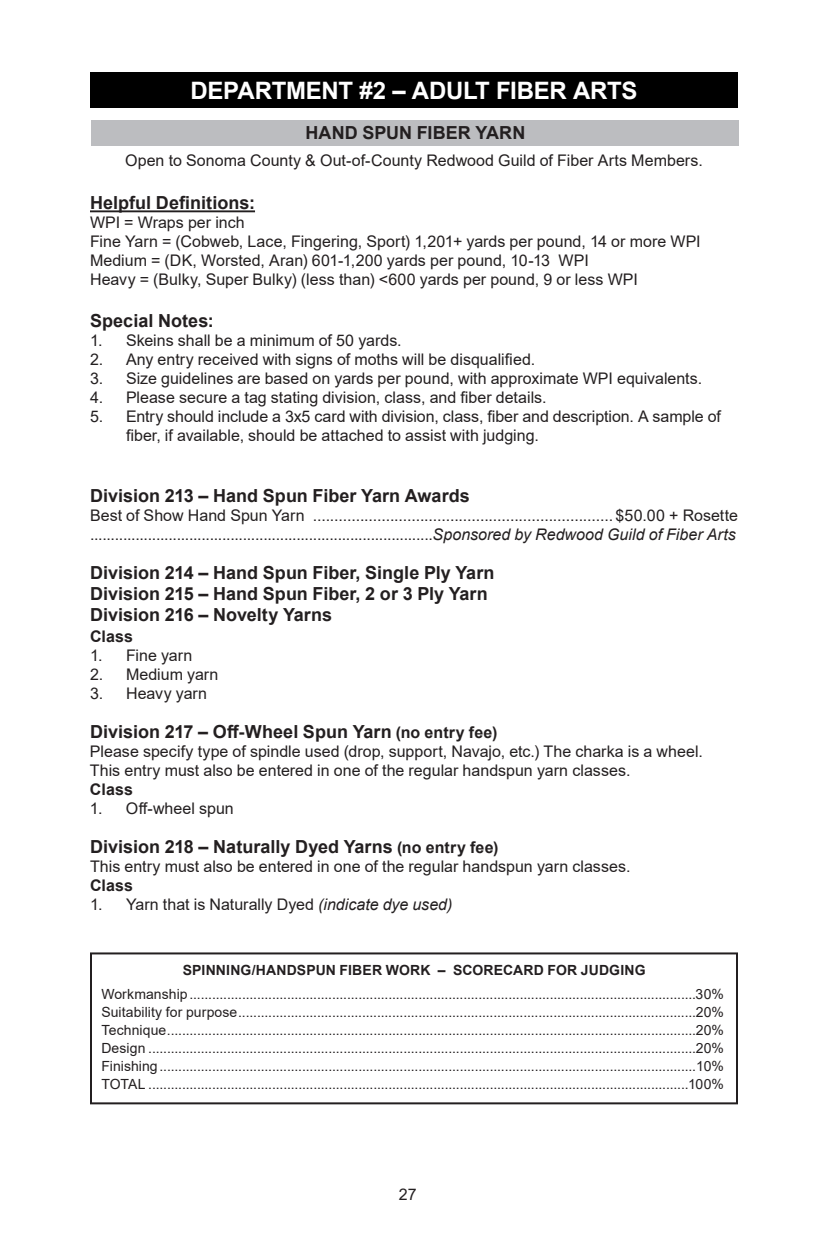
<style>
.page{position:relative;width:828px;height:1260px;background:#fff}
.page>*{position:absolute;margin:0;border:0;box-sizing:border-box;transform-origin:0 0}
.t1{font:700 24px "Arial";letter-spacing:-.015em;color:#fff}
.t2{font:700 18px/21px "Arial";color:#231f20}
.t3{font:16px/19px "Arial";color:#231f20}
.t4{font:700 16px "Arial";letter-spacing:.01em;color:#231f20}
.t5{font:14px/18px "Arial";letter-spacing:.005em;color:#231f20;text-align:justify}
.t6{font:700 14px "Arial";letter-spacing:.01em;color:#231f20}
.s1{font-style:italic}
.s2{font-size:16px}
</style>
<div class="page">
<div style="left:90px;top:72px;width:648px;height:36px;background:#000"></div>
<hr style="left:90px;top:210px;width:165px;height:2px;background:#231f20">
<div style="left:90px;top:952px;width:648px;height:152px;border:2px solid #231f20"></div>
<div style="left:91px;top:120px;width:648px;height:25px;background:#bcbdc0"></div>
<h1 class="t1" style="left:190px;top:74px;width:449px">DEPARTMENT #2 – ADULT FIBER ARTS</h1>
<p class="t2" style="left:306px;top:123px;width:221px">HAND SPUN FIBER YARN</p>
<p class="t3" style="left:125px;top:151px;width:579px">Open to Sonoma County &amp; Out-of-County Redwood Guild of Fiber Arts Members.</p>
<p class="t2" style="left:90px;top:193px;width:167px">Helpful Definitions:</p>
<p class="t3" style="left:90px;top:213px;width:612px">WPI = Wraps per inch<br>Fine Yarn = (Cobweb, Lace, Fingering, Sport) 1,201+ yards per pound, 14 or more WPI Medium = (DK, Worsted, Aran) 601-1,200 yards per pound, 10-13 WPI<br>Heavy = (Bulky, Super Bulky) (less than) &lt;600 yards per pound, 9 or less WPI</p>
<p class="t2" style="left:90px;top:311px;width:125px">Special Notes:</p>
<p class="t3" style="left:90px;top:331px;width:313px">1. Skeins shall be a minimum of 50 yards.</p>
<p class="t3" style="left:90px;top:350px;width:447px">2. Any entry received with signs of moths will be disqualified.</p>
<p class="t3" style="left:90px;top:369px;width:614px">3. Size guidelines are based on yards per pound, with approximate WPI equivalents.</p>
<p class="t3" style="left:90px;top:388px;width:458px">4. Please secure a tag stating division, class, and fiber details.</p>
<p class="t3" style="left:126px;top:407px;width:596px;text-indent:-36px">5. Entry should include a 3x5 card with division, class, fiber and description. A sample of fiber, if available, should be attached to assist with judging.</p>
<p class="t2" style="left:90px;top:486px;width:381px">Division 213 – Hand Spun Fiber Yarn Awards</p>
<p class="t3" style="left:90px;top:506px;width:650px">Best of Show Hand Spun Yarn ...................................................................... $50.00 + Rosette ...................................................................................<span class="s1">Sponsored by Redwood Guild of Fiber Arts</span></p>
<p class="t2" style="left:90px;top:563px;width:406px">Division 214 – Hand Spun Fiber, Single Ply Yarn<br>Division 215 – Hand Spun Fiber, 2 or 3 Ply Yarn<br>Division 216 – Novelty Yarns</p>
<p class="t4" style="left:90px;top:626px;width:45px">Class</p>
<p class="t3" style="left:90px;top:646px;width:104px">1. Fine yarn</p>
<p class="t3" style="left:90px;top:665px;width:130px">2. Medium yarn</p>
<p class="t3" style="left:90px;top:684px;width:119px">3. Heavy yarn</p>
<p class="t2" style="left:90px;top:722px;width:409px">Division 217 – Off-Wheel Spun Yarn <span class="s2">(no entry fee)</span></p>
<p class="t3" style="left:90px;top:742px;width:614px">Please specify type of spindle used (drop, support, Navajo, etc.) The charka is a wheel.<br>This entry must also be entered in one of the regular handspun yarn classes.</p>
<p class="t4" style="left:90px;top:779px;width:45px">Class</p>
<p class="t3" style="left:90px;top:799px;width:145px">1. Off-wheel spun</p>
<p class="t2" style="left:90px;top:837px;width:410px">Division 218 – Naturally Dyed Yarns <span class="s2">(no entry fee)</span></p>
<p class="t3" style="left:90px;top:857px;width:542px">This entry must also be entered in one of the regular handspun yarn classes.</p>
<p class="t4" style="left:90px;top:875px;width:45px">Class</p>
<p class="t3" style="left:90px;top:895px;width:364px">1. Yarn that is Naturally Dyed <span class="s1">(indicate dye used)</span></p>
<p class="t6" style="left:183px;top:960px;width:464px">SPINNING/HANDSPUN FIBER WORK – SCORECARD FOR JUDGING</p>
<p class="t5" style="left:101px;top:985px;width:624px">Workmanship.......................................................................................................................................30% Suitability for purpose..........................................................................................................................20% Technique.............................................................................................................................................20% Design ..................................................................................................................................................20% Finishing...............................................................................................................................................10% TOTAL ................................................................................................................................................100%</p>
<p class="t3" style="left:399px;top:1185px;width:19px">27</p>
</div>
